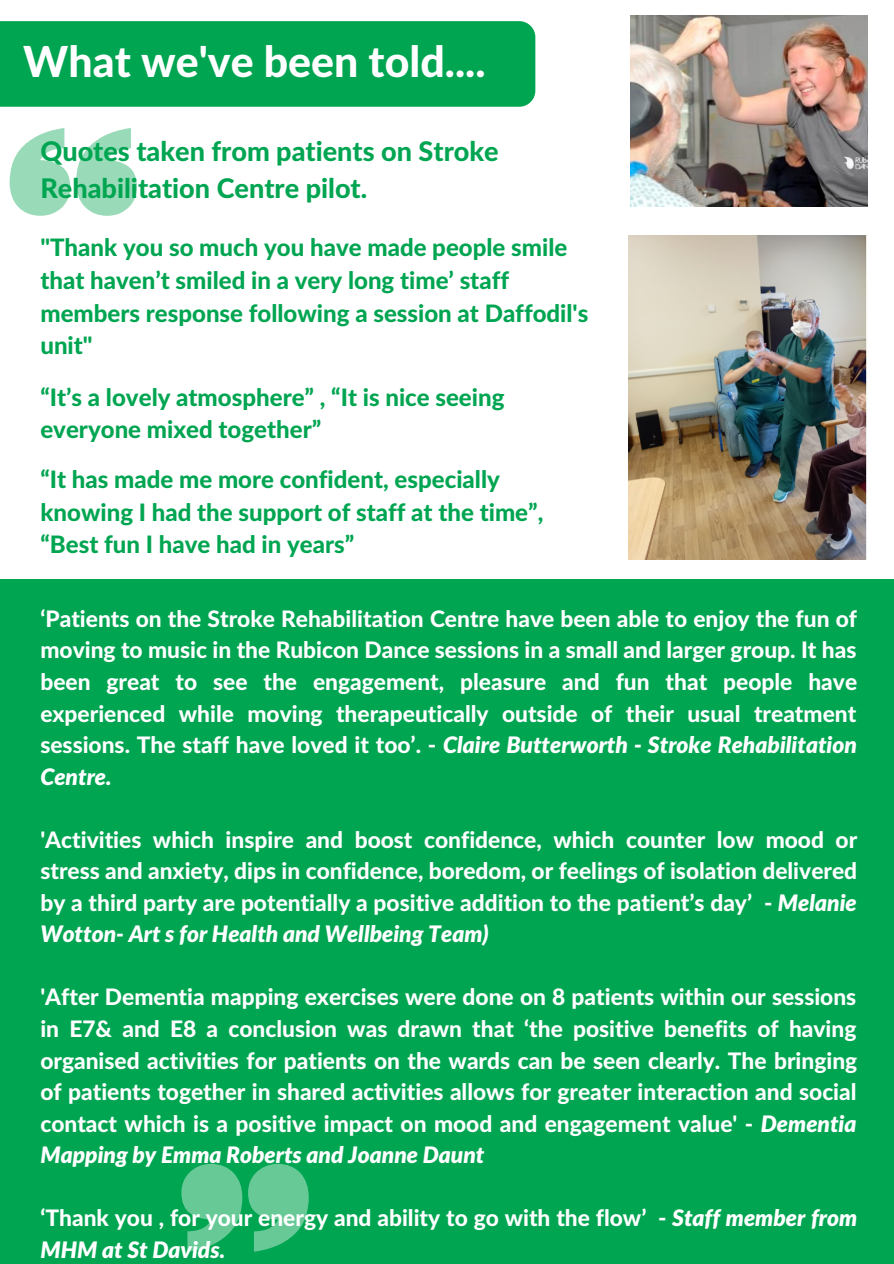
<style>
.page{position:relative;width:894px;height:1264px;background:#fff}
.page>*{position:absolute;margin:0;border:0;box-sizing:border-box;transform-origin:0 0}
.t1{font:800 42.75px "Lato Latin";color:#fff}
.t2{font:800 27px/37.2px "Lato Latin";color:#00a551}
.t3{font:800 24px/32.7px "Lato Latin";color:#00a551}
.t4{font:800 22.65px/31.5px "Lato Latin";color:#fff;text-align:justify}
.s1{font-family:"Lato";font-weight:900;font-style:italic}
</style>
<div class="page">
<div style="left:0;top:21px;width:535px;height:86px;background:#00a551"></div>
<svg style="left:10px;top:128px;width:127px;height:88px"></svg>
<div style="left:0;top:579px;width:893px;height:684px;background:#00a551"></div>
<svg style="left:181px;top:1164px;width:127px;height:87px"></svg>
<img style="left:630px;top:16px;width:237px;height:190px">
<img style="left:628px;top:235px;width:239px;height:324px">
<p class="t1" style="left:23px;top:42px;width:463px">What we've been told....</p>
<p class="t2" style="left:40px;top:134px;width:460px">Quotes taken from patients on Stroke<br>Rehabilitation Centre pilot.</p>
<p class="t3" style="left:40px;top:233px;width:549px">"Thank you so much you have made people smile that haven’t smiled in a very long time’ staff members response following a session at Daffodil's unit"</p>
<p class="t3" style="left:40px;top:382px;width:465px">“It’s a lovely atmosphere” , “It is nice seeing everyone mixed together”</p>
<p class="t3" style="left:40px;top:464px;width:504px">“It has made me more confident, especially knowing I had the support of staff at the time”, “Best fun I have had in years”</p>
<p class="t4" style="left:40px;top:604px;width:818px">‘Patients on the Stroke Rehabilitation Centre have been able to enjoy the fun of moving to music in the Rubicon Dance sessions in a small and larger group. It has been great to see the engagement, pleasure and fun that people have experienced while moving therapeutically outside of their usual treatment sessions. The staff have loved it too’. - <span class="s1">Claire Butterworth - Stroke Rehabilitation Centre.</span></p>
<p class="t4" style="left:40px;top:825px;width:818px">'Activities which inspire and boost confidence, which counter low mood or stress and anxiety, dips in confidence, boredom, or feelings of isolation delivered by a third party are potentially a positive addition to the patient’s day’ - <span class="s1">Melanie Wotton- Art s for Health and Wellbeing Team)</span></p>
<p class="t4" style="left:40px;top:982px;width:818px">'After Dementia mapping exercises were done on 8 patients within our sessions in E7&amp; and E8 a conclusion was drawn that ‘the positive benefits of having organised activities for patients on the wards can be seen clearly. The bringing of patients together in shared activities allows for greater interaction and social contact which is a positive impact on mood and engagement value' - <span class="s1">Dementia Mapping by Emma Roberts and Joanne Daunt</span></p>
<p class="t4" style="left:40px;top:1203px;width:818px">‘Thank you , for your energy and ability to go with the flow’ - <span class="s1">Staff member from<br>MHM at St Davids.</span></p>
</div>
